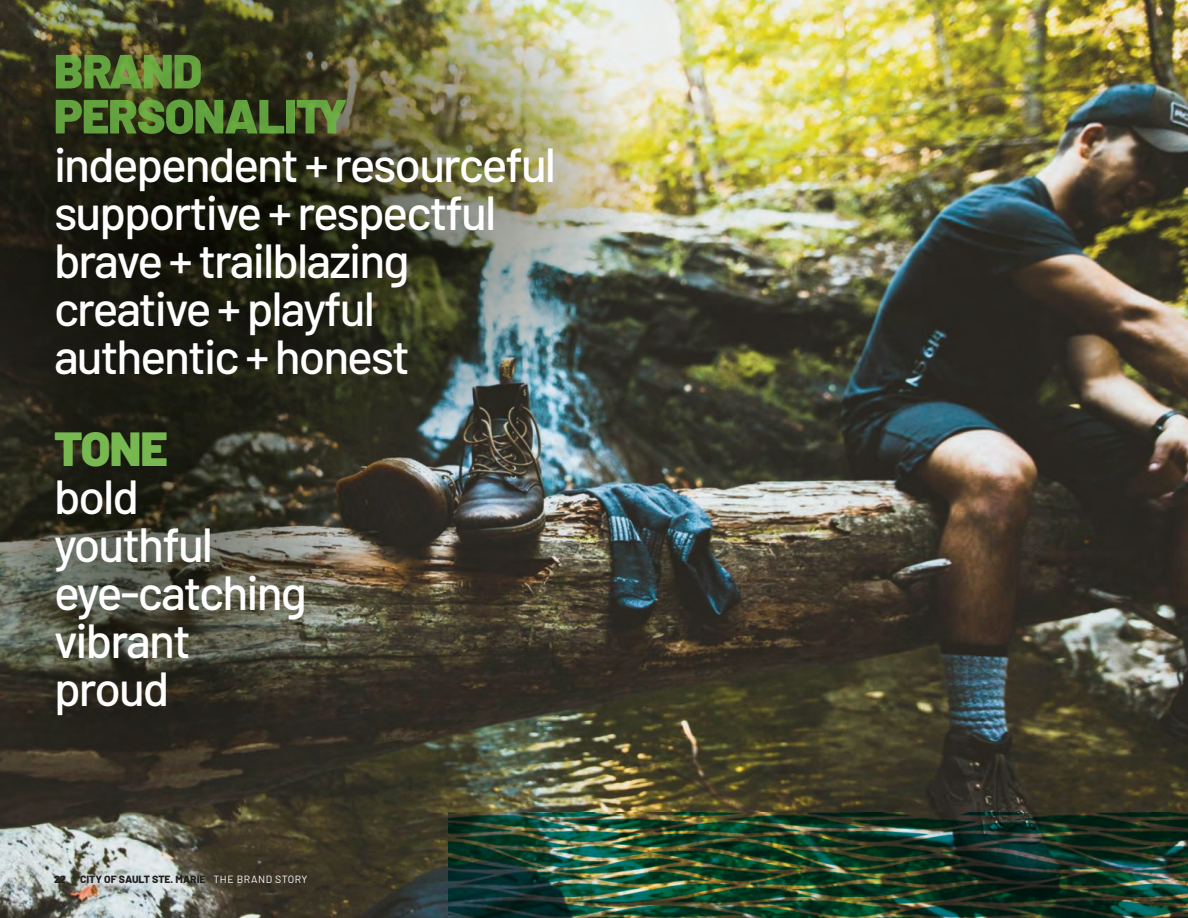
<style>
.page{position:relative;width:1188px;height:918px;background:#fff}
.page>*{position:absolute;margin:0;border:0;box-sizing:border-box;transform-origin:0 0}
.t1{font:500 48px/48px "Barlow";letter-spacing:-.04em;color:#fff}
.t2{font:900 48px "Barlow";color:#77b950}
.t3{font:800 10.5px "Barlow";color:#231f20}
.s1{font-weight:400;color:#fff}
</style>
<div class="page">
<img style="left:0;top:0;width:1188px;height:918px">
<img style="left:449px;top:813px;width:739px;height:105px">
<img style="left:0;top:0;width:644px;height:469px">
<img style="left:0;top:433px;width:395px;height:349px">
<img style="left:0;top:326px;width:377px;height:160px">
<img style="left:56px;top:55px;width:26px;height:33px">
<img style="left:84px;top:55px;width:117px;height:33px">
<img style="left:56px;top:100px;width:201px;height:34px">
<img style="left:297px;top:100px;width:27px;height:34px">
<img style="left:317px;top:100px;width:29px;height:33px">
<p class="t1" style="left:54px;top:136px;width:504px">independent + resourceful supportive + respectful brave + trailblazing creative + playful authentic + honest</p>
<p class="t2" style="left:54px;top:413px;width:115px">TONE</p>
<p class="t1" style="left:54px;top:469px;width:254px">bold youthful eye-catching vibrant proud</p>
<p class="t3" style="left:54px;top:871px;width:13px">22</p>
<p class="t3" style="left:80px;top:871px;width:229px">CITY OF SAULT STE. MARIE <span class="s1">THE BRAND STORY</span></p>
</div>
